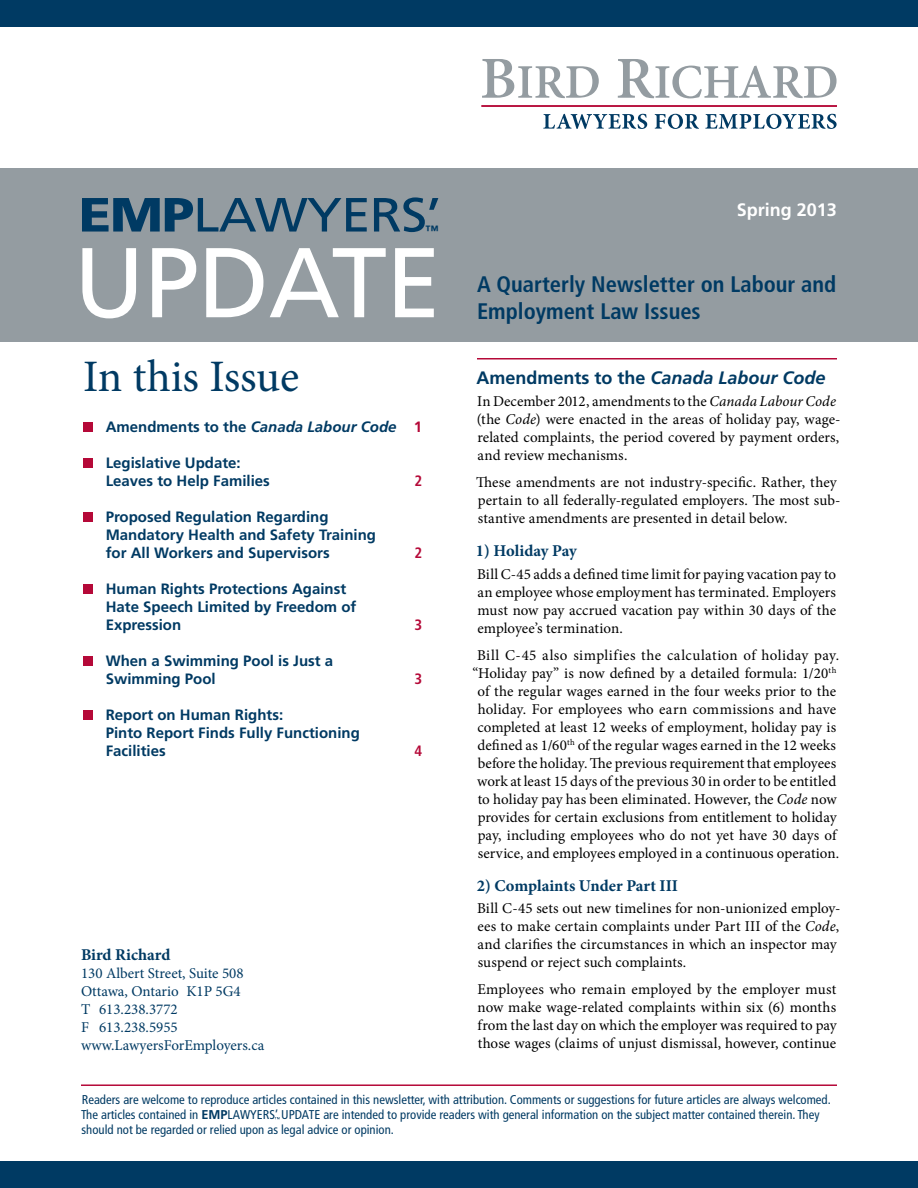
<style>
.page{position:relative;width:918px;height:1188px;background:#fff}
.page>*{position:absolute;margin:0;border:0;box-sizing:border-box;transform-origin:0 0}
.t1{font:99px "Frutiger";letter-spacing:-.01em;color:#fff}
.t2{font:48px "Frutiger";letter-spacing:-.015em;color:#003a63;scale:1.1 1}
.t3{font:45px "Minion Pro";letter-spacing:-.005em;color:#003a63}
.t4{font:700 condensed 22.5px "Frutiger";color:#003a63}
.t5{font:italic 700 18px "Frutiger";color:#003a63}
.t6{font:700 18px "Frutiger";color:#fff}
.t7{font:700 16.5px "Minion Pro";letter-spacing:-.005em;color:#003a63}
.t8{font:15px/18px "Minion Pro";letter-spacing:.005em;color:#000}
.t9{font:700 15px/18px "Frutiger";color:#003a63}
.t10{font:15px/18px "Minion Pro";color:#003a63}
.t11{font:italic 700 15px "Frutiger";color:#003a63}
.t12{font:700 condensed 15px "Frutiger";color:#b50938}
.t13{font:700 13.5px "Frutiger";color:#003a63}
.t14{font:condensed 12.75px/15px "Frutiger";color:#003a63}
.s1{font-weight:900}
.s2{font-style:normal}
.s3{font-style:normal;color:#b50938}
.s4{font-style:italic}
.s5{font-weight:700;font-stretch:normal}
</style>
<div class="page">
<div style="left:0;top:169px;width:918px;height:173px;background:#949ca1"></div>
<hr style="left:81px;top:1084px;width:756px;height:2px;background:#b50938">
<hr style="left:477px;top:358px;width:360px;height:2px;background:#b50938">
<svg style="left:482px;top:59px;width:117px;height:39px"></svg>
<svg style="left:618px;top:59px;width:219px;height:39px"></svg>
<svg style="left:543px;top:114px;width:104px;height:15px"></svg>
<svg style="left:655px;top:114px;width:44px;height:15px"></svg>
<svg style="left:705px;top:114px;width:132px;height:15px"></svg>
<hr style="left:481px;top:105px;width:356px;height:2px;background:#b50938">
<div style="left:0;top:0;width:918px;height:27px;background:#003a63"></div>
<div style="left:0;top:1161px;width:918px;height:27px;background:#003a63"></div>
<div style="left:83px;top:422px;width:10px;height:10px;background:#b50938"></div>
<div style="left:83px;top:458px;width:10px;height:10px;background:#b50938"></div>
<div style="left:83px;top:512px;width:10px;height:10px;background:#b50938"></div>
<div style="left:83px;top:584px;width:10px;height:10px;background:#b50938"></div>
<div style="left:83px;top:656px;width:10px;height:10px;background:#b50938"></div>
<div style="left:83px;top:710px;width:10px;height:10px;background:#b50938"></div>
<h2 class="t2" style="left:79px;top:187px;width:331px"><span class="s1">EMP</span>LAWYERS’</h2>
<p class="t13" style="left:425px;top:223px;width:15px">™</p>
<h1 class="t1" style="left:74px;top:225px;width:369px">UPDATE</h1>
<h3 class="t3" style="left:83px;top:347px;width:218px">In this Issue</h3>
<p class="t11" style="left:106px;top:418px;width:318px"><span class="s2">Amendments to the</span> Canada Labour Code <span class="s3">1</span></p>
<p class="t9" style="left:106px;top:454px;width:166px">Legislative Update:<br>Leaves to Help Families</p>
<p class="t12" style="left:414px;top:472px;width:9px">2</p>
<p class="t9" style="left:106px;top:508px;width:272px">Proposed Regulation Regarding<br>Mandatory Health and Safety Training for All Workers and Supervisors</p>
<p class="t9" style="left:106px;top:580px;width:252px">Human Rights Protections Against<br>Hate Speech Limited by Freedom of<br>Expression</p>
<p class="t9" style="left:106px;top:652px;width:229px">When a Swimming Pool is Just a<br>Swimming Pool</p>
<p class="t9" style="left:106px;top:706px;width:256px">Report on Human Rights:<br>Pinto Report Finds Fully Functioning<br>Facilities</p>
<p class="t12" style="left:414px;top:544px;width:9px">2</p>
<p class="t12" style="left:414px;top:616px;width:9px">3</p>
<p class="t12" style="left:414px;top:670px;width:9px">3</p>
<p class="t12" style="left:414px;top:742px;width:9px">4</p>
<p class="t7" style="left:81px;top:944px;width:91px">Bird Richard</p>
<p class="t10" style="left:81px;top:965px;width:185px">130 Albert Street, Suite 508<br>Ottawa, Ontario K1P 5G4<br>T 613.238.3772<br>F 613.238.5955 www.LawyersForEmployers.ca</p>
<p class="t6" style="left:737px;top:199px;width:102px">Spring 2013</p>
<h3 class="t4" style="left:477px;top:271px;width:361px">A Quarterly Newsletter on Labour and</h3>
<h3 class="t4" style="left:477px;top:298px;width:225px">Employment Law Issues</h3>
<p class="t5" style="left:476px;top:367px;width:351px"><span class="s2">Amendments to the</span> Canada Labour Code</p>
<p class="t8" style="left:477px;top:392px;width:365px">In December 2012, amendments to the <span class="s4">Canada Labour Code </span>(the <span class="s4">Code</span>) were enacted in the areas of holiday pay, wage&shy;related complaints, the period covered by payment orders, and review mechanisms.</p>
<p class="t8" style="left:476px;top:473px;width:366px">These amendments are not industry-specific. Rather, they pertain to all federally-regulated employers. The most sub&shy;stantive amendments are presented in detail below.</p>
<p class="t7" style="left:476px;top:539px;width:102px">1) Holiday Pay</p>
<p class="t8" style="left:477px;top:565px;width:360px;text-align:justify">Bill C-45 adds a defined time limit for paying vacation pay to an employee whose employment has terminated. Employers must now pay accrued vacation pay within 30 days of the employee’s termination.</p>
<p class="t8" style="left:472px;top:646px;width:368px;text-align:center">Bill C-45 also simplifies the calculation of holiday pay. “Holiday pay” is now defined by a detailed formula: 1/20<sup>th </sup>of the regular wages earned in the four weeks prior to the holiday. For employees who earn commissions and have completed at least 12 weeks of employment, holiday pay is defined as 1/60<sup>th</sup> of the regular wages earned in the 12 weeks before the holiday. The previous requirement that employees work at least 15 days of the previous 30 in order to be entitled to holiday pay has been eliminated. However, the <span class="s4">Code</span> now provides for certain exclusions from entitlement to holiday pay, including employees who do not yet have 30 days of service, and employees employed in a continuous operation.</p>
<p class="t7" style="left:477px;top:874px;width:203px">2) Complaints Under Part III</p>
<p class="t8" style="left:477px;top:899px;width:365px">Bill C-45 sets out new timelines for non-unionized employ&shy;ees to make certain complaints under Part III of the <span class="s4">Code</span>, and clarifies the circumstances in which an inspector may suspend or reject such complaints.</p>
<p class="t8" style="left:477px;top:980px;width:361px;text-align:justify">Employees who remain employed by the employer must now make wage-related complaints within six (6) months from the last day on which the employer was required to pay those wages (claims of unjust dismissal, however, continue</p>
<p class="t14" style="left:81px;top:1092px;width:751px">Readers are welcome to reproduce articles contained in this newsletter, with attribution. Comments or suggestions for future articles are always welcomed.<br>The articles contained in <span class="s5">EMP</span>LAWYERS’ UPDATE are intended to provide readers with general information on the subject matter contained therein. They should not be regarded or relied upon as legal advice or opinion.</p>
</div>
